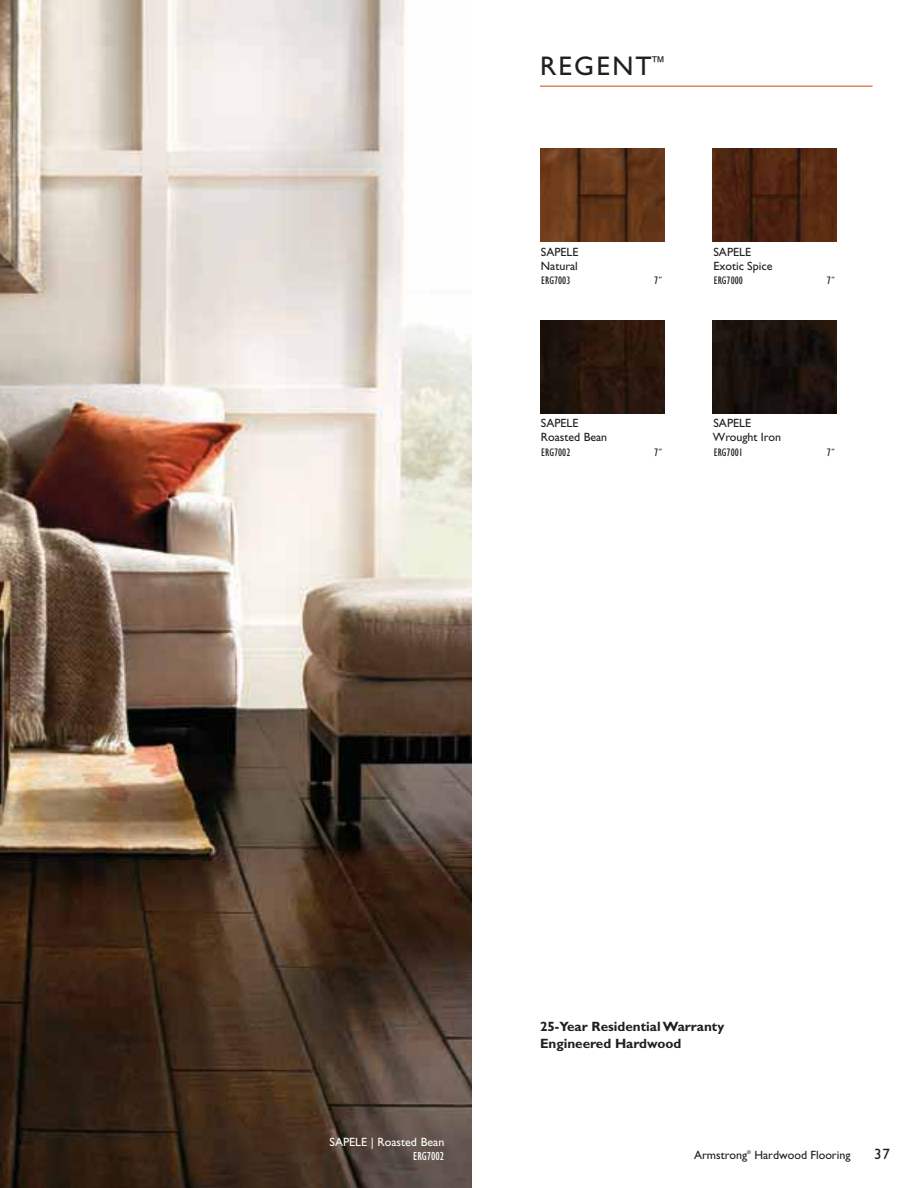
<style>
.page{position:relative;width:918px;height:1188px;background:#fff}
.page>*{position:absolute;margin:0;border:0;box-sizing:border-box;transform-origin:0 0}
.t1{font:27px "Gill Sans";letter-spacing:.085em;color:#201e1e}
.t2{font:15px "Gill Sans";color:#201e1e}
.t3{font:700 13.5px/16.5px "Gill Sans";color:#201e1e}
.t4{font:12px/14.1px "Gill Sans";color:#201e1e}
.t5{font:12px "Gill Sans";color:#fff}
.t6{font:condensed 12px "Gill Sans";color:#fff}
.t7{font:condensed 11.25px "Gill Sans";color:#201e1e}
.t8{font:5.25px "Gill Sans";color:#201e1e}
</style>
<div class="page">
<img style="left:0;top:0;width:472px;height:1188px">
<hr style="left:540px;top:86px;width:333px;height:1px;background:#d95a26">
<img style="left:540px;top:148px;width:124px;height:93px">
<img style="left:540px;top:320px;width:124px;height:93px">
<img style="left:713px;top:148px;width:124px;height:93px">
<img style="left:713px;top:320px;width:124px;height:93px">
<h1 class="t1" style="left:540px;top:56px;width:127px">REGENT<sup>™</sup></h1>
<p class="t4" style="left:541px;top:246px;width:39px">SAPELE<br>Natural</p>
<p class="t7" style="left:541px;top:276px;width:31px">ERG7003</p>
<p class="t7" style="left:654px;top:276px;width:9px">7˝</p>
<p class="t4" style="left:713px;top:246px;width:60px">SAPELE<br>Exotic Spice</p>
<p class="t7" style="left:714px;top:276px;width:31px">ERG7000</p>
<p class="t7" style="left:827px;top:276px;width:9px">7˝</p>
<p class="t4" style="left:541px;top:418px;width:68px">SAPELE<br>Roasted Bean</p>
<p class="t7" style="left:541px;top:448px;width:31px">ERG7002</p>
<p class="t7" style="left:654px;top:448px;width:9px">7˝</p>
<p class="t4" style="left:713px;top:418px;width:70px">SAPELE<br>Wrought Iron</p>
<p class="t7" style="left:714px;top:448px;width:31px">ERG7001</p>
<p class="t7" style="left:827px;top:448px;width:9px">7˝</p>
<p class="t3" style="left:540px;top:1020px;width:186px">25-Year Residential Warranty<br>Engineered Hardwood</p>
<p class="t5" style="left:330px;top:1138px;width:116px">SAPELE | Roasted Bean</p>
<p class="t6" style="left:413px;top:1152px;width:33px">ERG7002</p>
<p class="t4" style="left:694px;top:1149px;width:55px">Armstrong</p>
<p class="t8" style="left:747px;top:1151px;width:5px">®</p>
<p class="t4" style="left:754px;top:1149px;width:98px">Hardwood Flooring</p>
<p class="t2" style="left:874px;top:1149px;width:17px">37</p>
</div>
